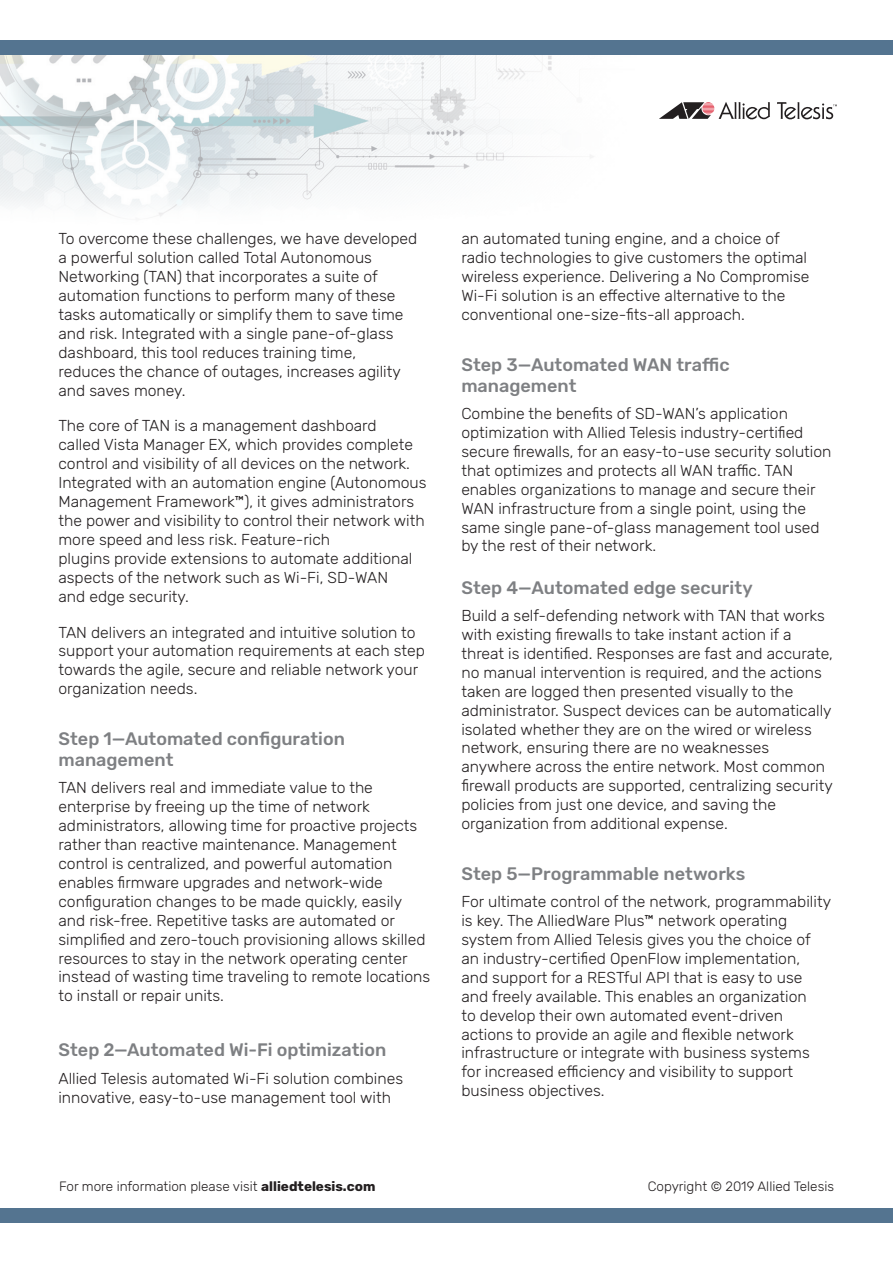
<style>
.page{position:relative;width:893px;height:1263px;background:#fff}
.page>*{position:absolute;margin:0;border:0;box-sizing:border-box;transform-origin:0 0}
.t1{font:500 18px/21px "Rubik";color:#7e8083}
.t2{font:300 15.75px/18.9px "Rubik";color:#231f20}
.t3{font:300 13.5px "Rubik";color:#231f20}
.s1{font-weight:700}
</style>
<div class="page">
<img style="left:0;top:55px;width:593px;height:161px">
<div style="left:0;top:40px;width:893px;height:15px;background:#547490"></div>
<div style="left:0;top:1208px;width:893px;height:14px;background:#547490"></div>
<svg style="left:777px;top:102px;width:60px;height:18px"></svg>
<svg style="left:659px;top:102px;width:111px;height:18px"></svg>
<p class="t2" style="left:58px;top:230px;width:360px">To overcome these challenges, we have developed a powerful solution called Total Autonomous Networking (TAN) that incorporates a suite of automation functions to perform many of these tasks automatically or simplify them to save time and risk. Integrated with a single pane-of-glass dashboard, this tool reduces training time,<br>reduces the chance of outages, increases agility and saves money.</p>
<p class="t2" style="left:58px;top:417px;width:370px">The core of TAN is a management dashboard<br>called Vista Manager EX, which provides complete control and visibility of all devices on the network.<br>Integrated with an automation engine (Autonomous Management Framework™), it gives administrators the power and visibility to control their network with more speed and less risk. Feature-rich<br>plugins provide extensions to automate additional aspects of the network such as Wi-Fi, SD-WAN<br>and edge security.</p>
<p class="t2" style="left:58px;top:623px;width:368px">TAN delivers an integrated and intuitive solution to support your automation requirements at each step towards the agile, secure and reliable network your organization needs.</p>
<p class="t1" style="left:58px;top:729px;width:288px">Step 1—Automated configuration management</p>
<p class="t2" style="left:58px;top:779px;width:373px">TAN delivers real and immediate value to the enterprise by freeing up the time of network administrators, allowing time for proactive projects rather than reactive maintenance. Management control is centralized, and powerful automation enables firmware upgrades and network-wide configuration changes to be made quickly, easily and risk-free. Repetitive tasks are automated or simplified and zero-touch provisioning allows skilled resources to stay in the network operating center instead of wasting time traveling to remote locations to install or repair units.</p>
<p class="t1" style="left:58px;top:1040px;width:329px">Step 2—Automated Wi-Fi optimization</p>
<p class="t2" style="left:58px;top:1069px;width:346px">Allied Telesis automated Wi-Fi solution combines innovative, easy-to-use management tool with</p>
<p class="t2" style="left:461px;top:230px;width:350px">an automated tuning engine, and a choice of radio technologies to give customers the optimal wireless experience. Delivering a No Compromise Wi-Fi solution is an effective alternative to the conventional one-size-fits-all approach.</p>
<p class="t1" style="left:461px;top:354px;width:270px">Step 3—Automated WAN traffic management</p>
<p class="t2" style="left:461px;top:405px;width:372px">Combine the benefits of SD-WAN’s application optimization with Allied Telesis industry-certified secure firewalls, for an easy-to-use security solution that optimizes and protects all WAN traffic. TAN enables organizations to manage and secure their WAN infrastructure from a single point, using the same single pane-of-glass management tool used by the rest of their network.</p>
<p class="t1" style="left:461px;top:577px;width:293px">Step 4—Automated edge security</p>
<p class="t2" style="left:461px;top:607px;width:373px">Build a self-defending network with TAN that works with existing firewalls to take instant action if a threat is identified. Responses are fast and accurate, no manual intervention is required, and the actions taken are logged then presented visually to the administrator. Suspect devices can be automatically isolated whether they are on the wired or wireless network, ensuring there are no weaknesses anywhere across the entire network. Most common firewall products are supported, centralizing security policies from just one device, and saving the organization from additional expense.</p>
<p class="t1" style="left:461px;top:863px;width:286px">Step 5—Programmable networks</p>
<p class="t2" style="left:461px;top:893px;width:371px">For ultimate control of the network, programmability is key. The AlliedWare Plus™ network operating system from Allied Telesis gives you the choice of an industry-certified OpenFlow implementation,<br>and support for a RESTful API that is easy to use and freely available. This enables an organization<br>to develop their own automated event-driven actions to provide an agile and flexible network infrastructure or integrate with business systems for increased efficiency and visibility to support business objectives.</p>
<p class="t3" style="left:59px;top:1179px;width:318px">For more information please visit <span class="s1">alliedtelesis.com</span></p>
<p class="t3" style="left:648px;top:1179px;width:188px">Copyright © 2019 Allied Telesis</p>
</div>
